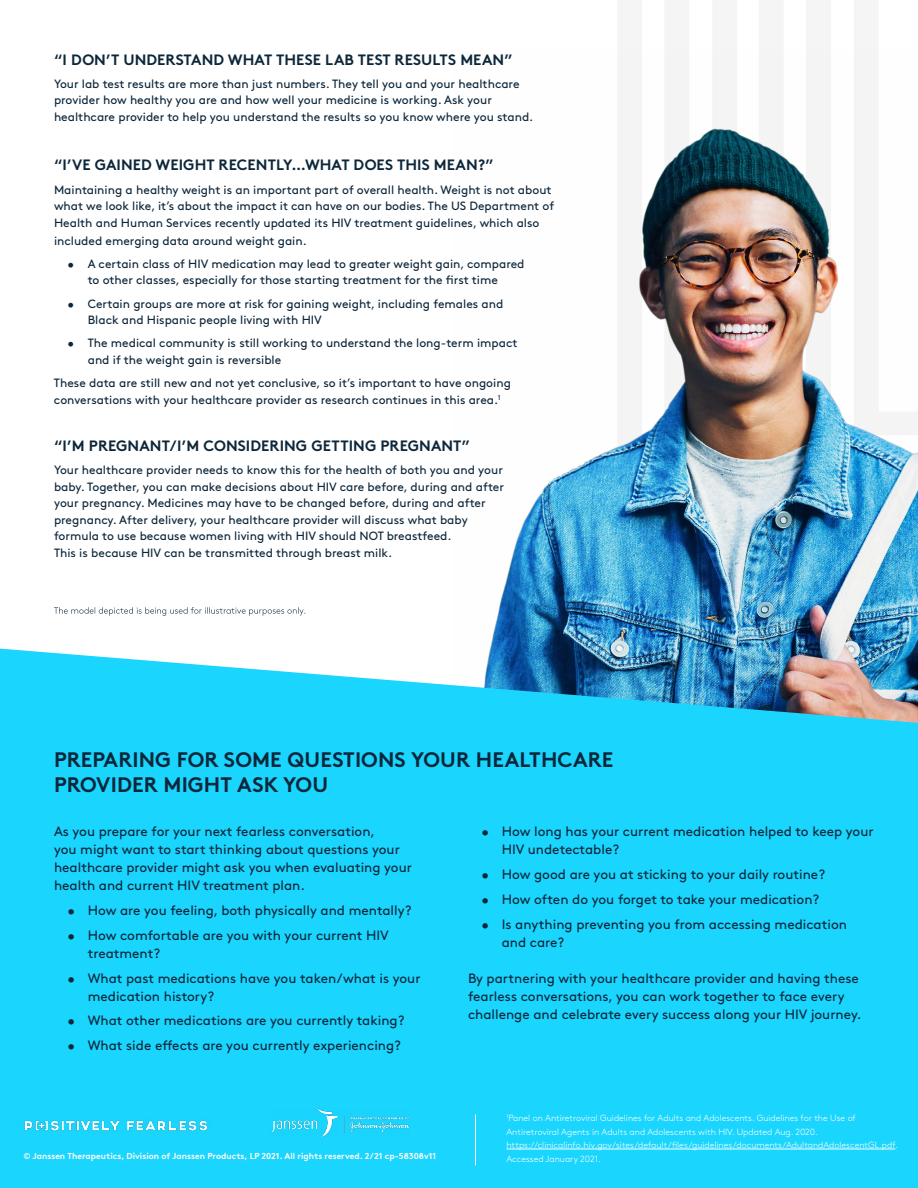
<style>
.page{position:relative;width:918px;height:1188px;background:#fff}
.page>*{position:absolute;margin:0;border:0;box-sizing:border-box;transform-origin:0 0}
.t1{font:700 21px/25.2px "Brown";letter-spacing:.005em;color:#0c263a}
.t2{font:700 15px "Brown";letter-spacing:.005em;color:#0c263a}
.t3{font:13.5px/18px "Brown";color:#0c263a}
.t4{font:12px/16.5px "Brown";color:#0c263a}
.t5{font:300 9px/13.5px "Brown";color:#fff}
.t6{font:700 8.7px "Brown";color:#fff}
</style>
<div class="page">
<img style="left:490px;top:51px;width:428px;height:598px">
<svg style="left:0;top:649px;width:918px;height:539px;background:#21d1f9"></svg>
<img style="left:271px;top:1108px;width:139px;height:29px">
<img style="left:19px;top:1118px;width:194px;height:14px">
<hr style="left:506px;top:1149px;width:389px;height:1px;background:#fff">
<hr style="left:475px;top:1114px;width:1px;height:51px;background:#fff">
<svg style="left:54px;top:607px;width:251px;height:9px"></svg>
<p class="t2" style="left:54px;top:47px;width:460px">“I DON’T UNDERSTAND WHAT THESE LAB TEST RESULTS MEAN”</p>
<p class="t4" style="left:54px;top:74px;width:481px">Your lab test results are more than just numbers. They tell you and your healthcare provider how healthy you are and how well your medicine is working. Ask your healthcare provider to help you understand the results so you know where you stand.</p>
<p class="t2" style="left:54px;top:153px;width:441px">“I’VE GAINED WEIGHT RECENTLY…WHAT DOES THIS MEAN?”</p>
<p class="t4" style="left:54px;top:180px;width:502px">Maintaining a healthy weight is an important part of overall health. Weight is not about what we look like, it’s about the impact it can have on our bodies. The US Department of<br>Health and Human Services recently updated its HIV treatment guidelines, which also</p>
<p class="t4" style="left:54px;top:231px;width:254px">included emerging data around weight gain.</p>
<p class="t4" style="left:68px;top:254px;width:459px;text-align:center">• A certain class of HIV medication may lead to greater weight gain, compared to other classes, especially for those starting treatment for the first time</p>
<p class="t4" style="left:88px;top:294px;width:417px;text-indent:-20px">• Certain groups are more at risk for gaining weight, including females and<br>Black and Hispanic people living with HIV</p>
<p class="t4" style="left:88px;top:334px;width:431px;text-indent:-20px">• The medical community is still working to understand the long-term impact and if the weight gain is reversible</p>
<p class="t4" style="left:54px;top:374px;width:458px">These data are still new and not yet conclusive, so it’s important to have ongoing conversations with your healthcare provider as research continues in this area.<sup>1</sup></p>
<p class="t2" style="left:54px;top:433px;width:417px">“I’M PREGNANT/I’M CONSIDERING GETTING PREGNANT”</p>
<p class="t4" style="left:54px;top:461px;width:452px">Your healthcare provider needs to know this for the health of both you and your baby. Together, you can make decisions about HIV care before, during and after your pregnancy. Medicines may have to be changed before, during and after pregnancy. After delivery, your healthcare provider will discuss what baby formula to use because women living with HIV should NOT breastfeed.<br>This is because HIV can be transmitted through breast milk.</p>
<h1 class="t1" style="left:54px;top:745px;width:561px">PREPARING FOR SOME QUESTIONS YOUR HEALTHCARE<br>PROVIDER MIGHT ASK YOU</h1>
<p class="t3" style="left:54px;top:822px;width:360px">As you prepare for your next fearless conversation,<br>you might want to start thinking about questions your healthcare provider might ask you when evaluating your health and current HIV treatment plan.</p>
<p class="t3" style="left:68px;top:900px;width:345px">• How are you feeling, both physically and mentally?</p>
<p class="t3" style="left:88px;top:925px;width:303px;text-indent:-20px">• How comfortable are you with your current HIV treatment?</p>
<p class="t3" style="left:88px;top:968px;width:334px;text-indent:-20px">• What past medications have you taken/what is your medication history?</p>
<p class="t3" style="left:68px;top:1011px;width:339px">• What other medications are you currently taking?</p>
<p class="t3" style="left:68px;top:1035px;width:335px">• What side effects are you currently experiencing?</p>
<p class="t3" style="left:502px;top:822px;width:373px;text-indent:-20px">• How long has your current medication helped to keep your<br>HIV undetectable?</p>
<p class="t3" style="left:482px;top:864px;width:345px">• How good are you at sticking to your daily routine?</p>
<p class="t3" style="left:482px;top:889px;width:339px">• How often do you forget to take your medication?</p>
<p class="t3" style="left:502px;top:914px;width:347px;text-indent:-20px">• Is anything preventing you from accessing medication and care?</p>
<p class="t3" style="left:468px;top:968px;width:395px">By partnering with your healthcare provider and having these fearless conversations, you can work together to face every challenge and celebrate every success along your HIV journey.</p>
<p class="t6" style="left:23px;top:1149px;width:414px">© Janssen Therapeutics, Division of Janssen Products, LP 2021. All rights reserved. 2/21 cp-58308v11</p>
<p class="t5" style="left:506px;top:1111px;width:393px"><sup>1</sup>Panel on Antiretroviral Guidelines for Adults and Adolescents. Guidelines for the Use of Antiretroviral Agents in Adults and Adolescents with HIV. Updated Aug. 2020. https://clinicalinfo.hiv.gov/sites/default/files/guidelines/documents/AdultandAdolescentGL.pdf.<br>Accessed January 2021.</p>
</div>
